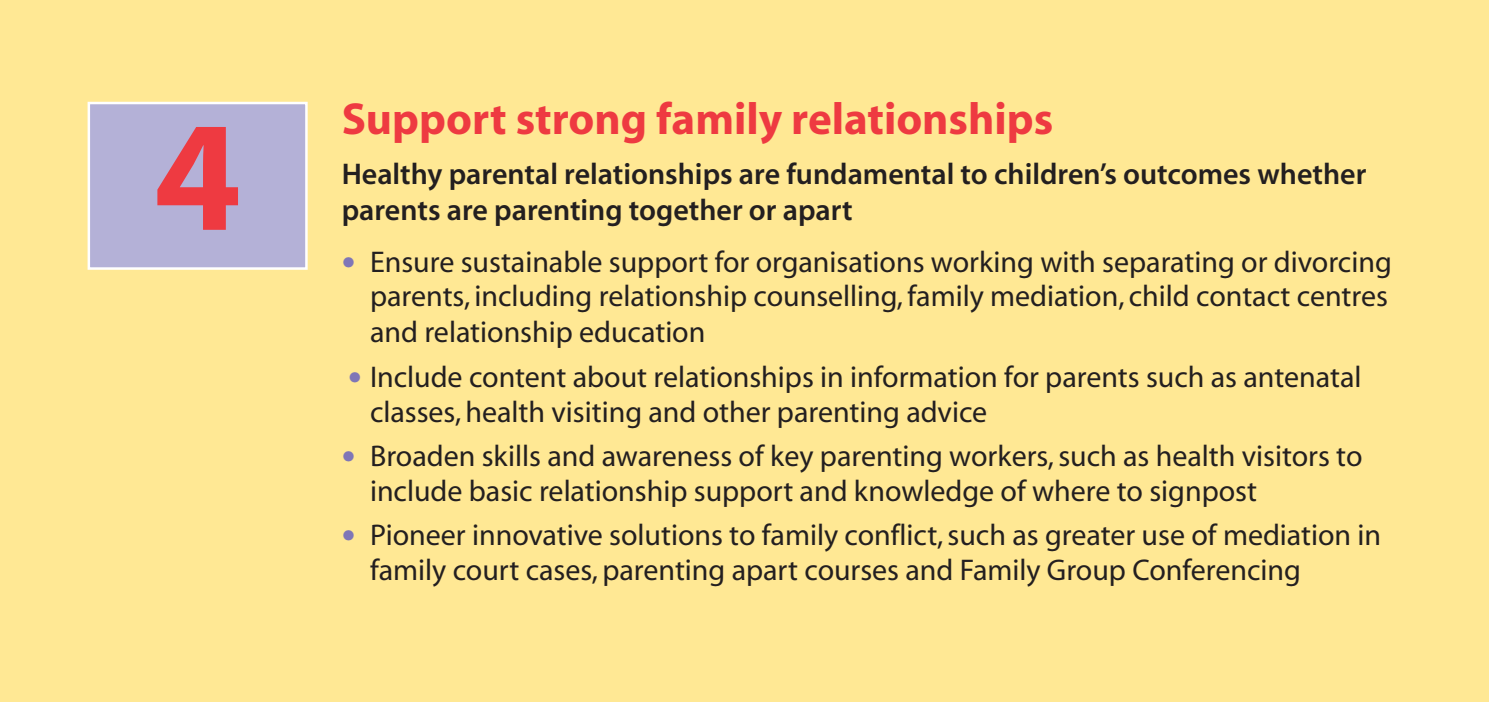
<style>
.page{position:relative;width:1489px;height:702px;background:#fff}
.page>*{position:absolute;margin:0;border:0;box-sizing:border-box;transform-origin:0 0}
.t1{font:700 158.25px "Myriad";color:#ee3a41}
.t2{font:700 45px "Myriad";color:#ee3a41}
.t3{font:30px/34.2px "Myriad";color:#231f20}
.t4{font:30px/36px "Myriad MM.565.wt.600.wd";color:#231f20}
.s1{font-family:"Tahoma";color:#7f76b7}
</style>
<div class="page">
<div style="left:0;top:0;width:1488px;height:702px;background:#ffe894"></div>
<hr style="left:1488px;top:0;width:1px;height:702px;background:#ffe894">
<div style="left:90px;top:104px;width:215px;height:163px;background:#b4b1d7"></div>
<div style="left:88px;top:102px;width:220px;height:168px;border:2px solid #fff"></div>
<h1 class="t1" style="left:154px;top:117px;width:89px">4</h1>
<h2 class="t2" style="left:341px;top:102px;width:713px">Support strong family relationships</h2>
<p class="t4" style="left:341px;top:158px;width:1026px">Healthy parental relationships are fundamental to children’s outcomes whether parents are parenting together or apart</p>
<p class="t3" style="left:370px;top:247px;width:1023px;line-height:35.2px;text-indent:-28px"><span class="s1">•</span> Ensure sustainable support for organisations working with separating or divorcing parents, including relationship counselling, family mediation, child contact centres and relationship education</p>
<p class="t3" style="left:370px;top:362px;width:992px;text-indent:-22px"><span class="s1">•</span> Include content about relationships in information for parents such as antenatal classes, health visiting and other parenting advice</p>
<p class="t3" style="left:370px;top:441px;width:993px;text-indent:-28px"><span class="s1">•</span> Broaden skills and awareness of key parenting workers, such as health visitors to include basic relationship support and knowledge of where to signpost</p>
<p class="t3" style="left:370px;top:521px;width:1012px;text-indent:-28px"><span class="s1">•</span> Pioneer innovative solutions to family conflict, such as greater use of mediation in family court cases, parenting apart courses and Family Group Conferencing</p>
</div>
